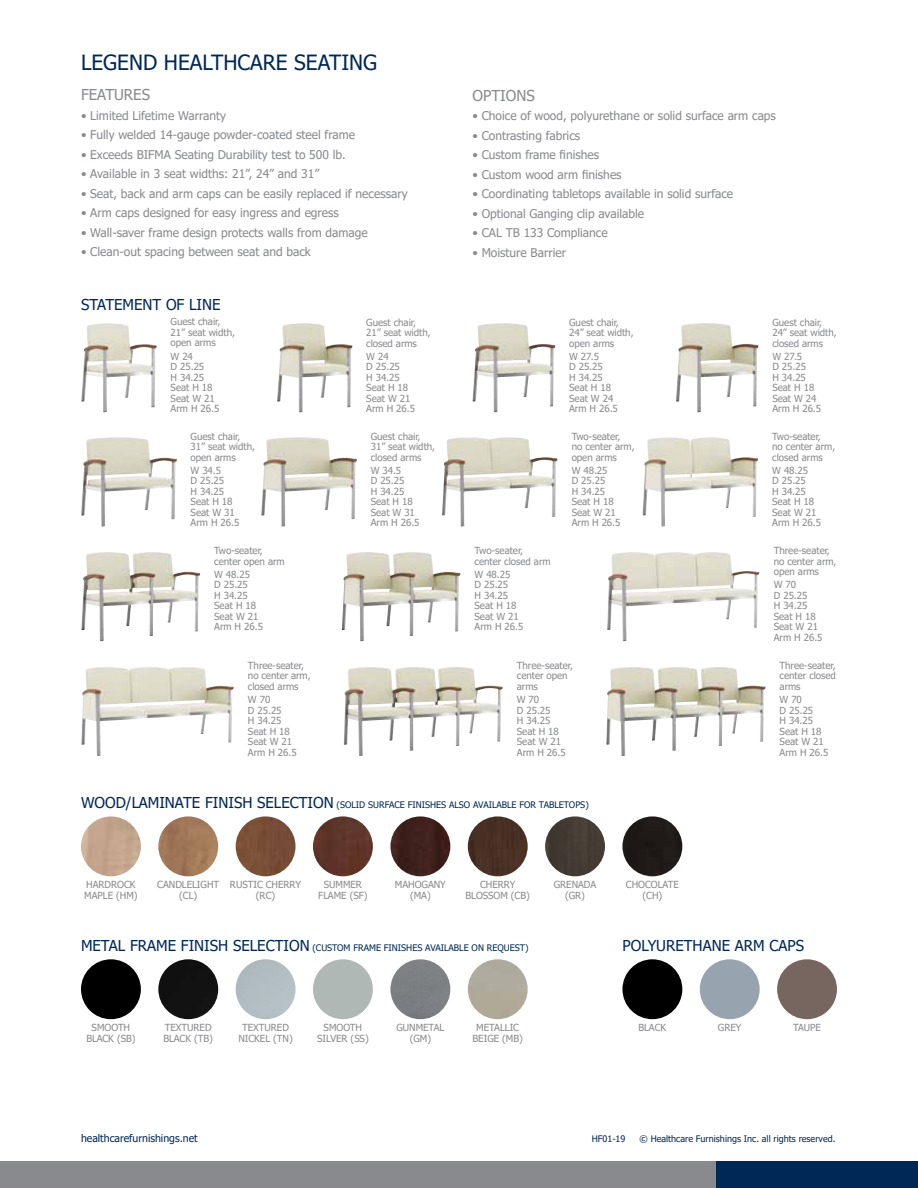
<style>
.page{position:relative;width:918px;height:1188px;background:#fff}
.page>*{position:absolute;margin:0;border:0;box-sizing:border-box;transform-origin:0 0}
.t1{font:21px "Tahoma";color:#002856}
.t2{font:15px "Tahoma";color:#002856}
.t3{font:15px "Tahoma";color:#898a8d}
.t4{font:12px "Tahoma";color:#898a8d}
.t5{font:10.5px "Tahoma";color:#002856}
.t6{font:9.75px/10.5px "Tahoma";letter-spacing:-.005em;color:#898a8d}
.t7{font:9px "Tahoma";color:#002856}
.s1{font-size:15px}
</style>
<div class="page">
<img style="left:81px;top:816px;width:60px;height:60px;border-radius:30px">
<img style="left:158px;top:816px;width:60px;height:60px;border-radius:30px">
<div style="left:236px;top:816px;width:60px;height:60px;background:#784e37;border-radius:30px"></div>
<img style="left:313px;top:816px;width:60px;height:60px;border-radius:30px">
<img style="left:390px;top:816px;width:60px;height:60px;border-radius:30px">
<div style="left:468px;top:816px;width:60px;height:60px;background:#483024;border-radius:30px"></div>
<div style="left:545px;top:816px;width:60px;height:60px;background:#443b33;border-radius:30px"></div>
<div style="left:622px;top:816px;width:60px;height:60px;background:#1f1a17;border-radius:30px"></div>
<div style="left:81px;top:959px;width:60px;height:60px;background:#000;border-radius:50%"></div>
<div style="left:158px;top:959px;width:60px;height:60px;background:#121212;border-radius:30px"></div>
<div style="left:236px;top:959px;width:60px;height:60px;background:#b2bec2;border-radius:30px"></div>
<div style="left:313px;top:959px;width:60px;height:60px;background:#b0b8b6;border-radius:50%"></div>
<div style="left:390px;top:959px;width:60px;height:60px;background:#7c8083;border-radius:30px"></div>
<div style="left:468px;top:959px;width:60px;height:60px;background:#afaa9d;border-radius:30px"></div>
<div style="left:622px;top:959px;width:60px;height:60px;background:#000;border-radius:50%"></div>
<div style="left:700px;top:959px;width:60px;height:60px;background:#97a3ae;border-radius:50%"></div>
<div style="left:777px;top:959px;width:60px;height:60px;background:#77665f;border-radius:50%"></div>
<div style="left:716px;top:1161px;width:202px;height:27px;background:#002856"></div>
<div style="left:0;top:1161px;width:716px;height:27px;background:#898a8d"></div>
<img style="left:81px;top:323px;width:76px;height:89px">
<img style="left:81px;top:437px;width:96px;height:89px">
<img style="left:442px;top:437px;width:116px;height:89px">
<img style="left:81px;top:667px;width:153px;height:89px">
<img style="left:344px;top:667px;width:159px;height:89px">
<img style="left:643px;top:437px;width:115px;height:89px">
<img style="left:473px;top:323px;width:82px;height:89px">
<img style="left:676px;top:323px;width:83px;height:89px">
<img style="left:277px;top:323px;width:75px;height:89px">
<img style="left:81px;top:552px;width:119px;height:89px">
<img style="left:607px;top:552px;width:153px;height:89px">
<img style="left:342px;top:552px;width:119px;height:89px">
<img style="left:261px;top:437px;width:96px;height:89px">
<img style="left:606px;top:667px;width:160px;height:89px">
<h1 class="t1" style="left:81px;top:48px;width:298px">LEGEND HEALTHCARE SEATING</h1>
<h2 class="t3" style="left:81px;top:85px;width:71px">FEATURES</h2>
<p class="t4" style="left:81px;top:107px;width:147px">• Limited Lifetime Warranty</p>
<p class="t4" style="left:81px;top:127px;width:276px">• Fully welded 14-gauge powder-coated steel frame</p>
<p class="t4" style="left:81px;top:146px;width:266px">• Exceeds BIFMA Seating Durability test to 500 lb.</p>
<p class="t4" style="left:81px;top:166px;width:240px">• Available in 3 seat widths: 21”, 24” and 31”</p>
<p class="t4" style="left:81px;top:185px;width:328px">• Seat, back and arm caps can be easily replaced if necessary</p>
<p class="t4" style="left:81px;top:205px;width:259px">• Arm caps designed for easy ingress and egress</p>
<p class="t4" style="left:81px;top:224px;width:288px">• Wall-saver frame design protects walls from damage</p>
<p class="t4" style="left:81px;top:244px;width:231px">• Clean-out spacing between seat and back</p>
<h2 class="t2" style="left:81px;top:294px;width:141px">STATEMENT OF LINE</h2>
<p class="t6" style="left:171px;top:317px;width:66px">Guest chair,<br>21” seat width, open arms</p>
<p class="t6" style="left:171px;top:351px;width:50px">W 24<br>D 25.25<br>H 34.25<br>Seat H 18<br>Seat W 21<br>Arm H 26.5</p>
<p class="t6" style="left:191px;top:431px;width:66px">Guest chair,<br>31” seat width, open arms</p>
<p class="t6" style="left:191px;top:465px;width:50px">W 34.5<br>D 25.25<br>H 34.25<br>Seat H 18<br>Seat W 31<br>Arm H 26.5</p>
<p class="t6" style="left:214px;top:546px;width:72px">Two-seater, center open arm</p>
<p class="t6" style="left:214px;top:570px;width:50px">W 48.25<br>D 25.25<br>H 34.25<br>Seat H 18<br>Seat W 21<br>Arm H 26.5</p>
<p class="t6" style="left:248px;top:661px;width:64px">Three-seater, no center arm, closed arms</p>
<p class="t6" style="left:248px;top:695px;width:50px">W 70<br>D 25.25<br>H 34.25<br>Seat H 18<br>Seat W 21<br>Arm H 26.5</p>
<p class="t6" style="left:366px;top:317px;width:66px">Guest chair,<br>21” seat width, closed arms</p>
<p class="t6" style="left:366px;top:352px;width:50px">W 24<br>D 25.25<br>H 34.25<br>Seat H 18<br>Seat W 21<br>Arm H 26.5</p>
<p class="t6" style="left:371px;top:431px;width:66px">Guest chair,<br>31” seat width, closed arms</p>
<p class="t6" style="left:371px;top:466px;width:50px">W 34.5<br>D 25.25<br>H 34.25<br>Seat H 18<br>Seat W 31<br>Arm H 26.5</p>
<h2 class="t3" style="left:472px;top:85px;width:64px">OPTIONS</h2>
<p class="t4" style="left:472px;top:108px;width:305px">• Choice of wood, polyurethane or solid surface arm caps</p>
<p class="t4" style="left:472px;top:127px;width:109px">• Contrasting fabrics</p>
<p class="t4" style="left:472px;top:147px;width:128px">• Custom frame finishes</p>
<p class="t4" style="left:472px;top:166px;width:151px">• Custom wood arm finishes</p>
<p class="t4" style="left:472px;top:186px;width:262px">• Coordinating tabletops available in solid surface</p>
<p class="t4" style="left:472px;top:205px;width:173px">• Optional Ganging clip available</p>
<p class="t4" style="left:472px;top:225px;width:137px">• CAL TB 133 Compliance</p>
<p class="t4" style="left:472px;top:244px;width:95px">• Moisture Barrier</p>
<p class="t6" style="left:569px;top:317px;width:66px">Guest chair,<br>24” seat width, open arms</p>
<p class="t6" style="left:569px;top:352px;width:50px">W 27.5<br>D 25.25<br>H 34.25<br>Seat H 18<br>Seat W 24<br>Arm H 26.5</p>
<p class="t6" style="left:475px;top:546px;width:78px">Two-seater, center closed arm</p>
<p class="t6" style="left:475px;top:570px;width:50px">W 48.25<br>D 25.25<br>H 34.25<br>Seat H 18<br>Seat W 21<br>Arm H 26.5</p>
<p class="t6" style="left:572px;top:431px;width:65px">Two-seater,<br>no center arm, open arms</p>
<p class="t6" style="left:572px;top:466px;width:50px">W 48.25<br>D 25.25<br>H 34.25<br>Seat H 18<br>Seat W 21<br>Arm H 26.5</p>
<p class="t6" style="left:517px;top:661px;width:58px">Three-seater, center open arms</p>
<p class="t6" style="left:517px;top:695px;width:50px">W 70<br>D 25.25<br>H 34.25<br>Seat H 18<br>Seat W 21<br>Arm H 26.5</p>
<p class="t6" style="left:772px;top:317px;width:66px">Guest chair,<br>24” seat width, closed arms</p>
<p class="t6" style="left:772px;top:352px;width:50px">W 27.5<br>D 25.25<br>H 34.25<br>Seat H 18<br>Seat W 24<br>Arm H 26.5</p>
<p class="t6" style="left:772px;top:431px;width:65px">Two-seater,<br>no center arm, closed arms</p>
<p class="t6" style="left:772px;top:466px;width:50px">W 48.25<br>D 25.25<br>H 34.25<br>Seat H 18<br>Seat W 21<br>Arm H 26.5</p>
<p class="t6" style="left:774px;top:546px;width:64px">Three-seater, no center arm, open arms</p>
<p class="t6" style="left:774px;top:580px;width:50px">W 70<br>D 25.25<br>H 34.25<br>Seat H 18<br>Seat W 21<br>Arm H 26.5</p>
<p class="t6" style="left:780px;top:661px;width:58px;text-align:justify">Three-seater, center closed arms</p>
<p class="t6" style="left:780px;top:695px;width:50px">W 70<br>D 25.25<br>H 34.25<br>Seat H 18<br>Seat W 21<br>Arm H 26.5</p>
<p class="t7" style="left:81px;top:799px;width:509px"><span class="s1">WOOD/LAMINATE FINISH SELECTION</span> (SOLID SURFACE FINISHES ALSO AVAILABLE FOR TABLETOPS)</p>
<p class="t6" style="left:84px;top:880px;width:55px">HARDROCK<br>MAPLE (HM)</p>
<p class="t6" style="left:157px;top:880px;width:64px;text-align:center">CANDLELIGHT (CL)</p>
<p class="t6" style="left:230px;top:880px;width:73px;text-align:center">RUSTIC CHERRY (RC)</p>
<p class="t6" style="left:318px;top:880px;width:51px;text-align:center">SUMMER<br>FLAME (SF)</p>
<p class="t6" style="left:395px;top:880px;width:53px;text-align:center">MAHOGANY (MA)</p>
<p class="t6" style="left:466px;top:880px;width:66px;text-align:center">CHERRY<br>BLOSSOM (CB)</p>
<p class="t6" style="left:554px;top:880px;width:44px;text-align:center">GRENADA (GR)</p>
<p class="t6" style="left:626px;top:880px;width:54px;text-align:center">CHOCOLATE (CH)</p>
<p class="t7" style="left:81px;top:942px;width:449px"><span class="s1">METAL FRAME FINISH SELECTION</span> (CUSTOM FRAME FINISHES AVAILABLE ON REQUEST)</p>
<h2 class="t2" style="left:622px;top:936px;width:183px">POLYURETHANE ARM CAPS</h2>
<p class="t6" style="left:86px;top:1023px;width:51px;text-align:center">SMOOTH<br>BLACK (SB)</p>
<p class="t6" style="left:164px;top:1023px;width:51px">TEXTURED<br>BLACK (TB)</p>
<p class="t6" style="left:238px;top:1023px;width:56px;text-align:center">TEXTURED<br>NICKEL (TN)</p>
<p class="t6" style="left:317px;top:1023px;width:53px;text-align:center">SMOOTH<br>SILVER (SS)</p>
<p class="t6" style="left:396px;top:1023px;width:49px;text-align:center">GUNMETAL (GM)</p>
<p class="t6" style="left:473px;top:1023px;width:52px;text-align:center">METALLIC<br>BEIGE (MB)</p>
<p class="t6" style="left:639px;top:1023px;width:29px">BLACK</p>
<p class="t6" style="left:718px;top:1023px;width:25px">GREY</p>
<p class="t6" style="left:793px;top:1023px;width:30px">TAUPE</p>
<p class="t5" style="left:81px;top:1131px;width:118px">healthcarefurnishings.net</p>
<p class="t7" style="left:592px;top:1133px;width:35px">HF01-19</p>
<p class="t7" style="left:640px;top:1133px;width:197px">© Healthcare Furnishings Inc. all rights reserved.</p>
</div>
